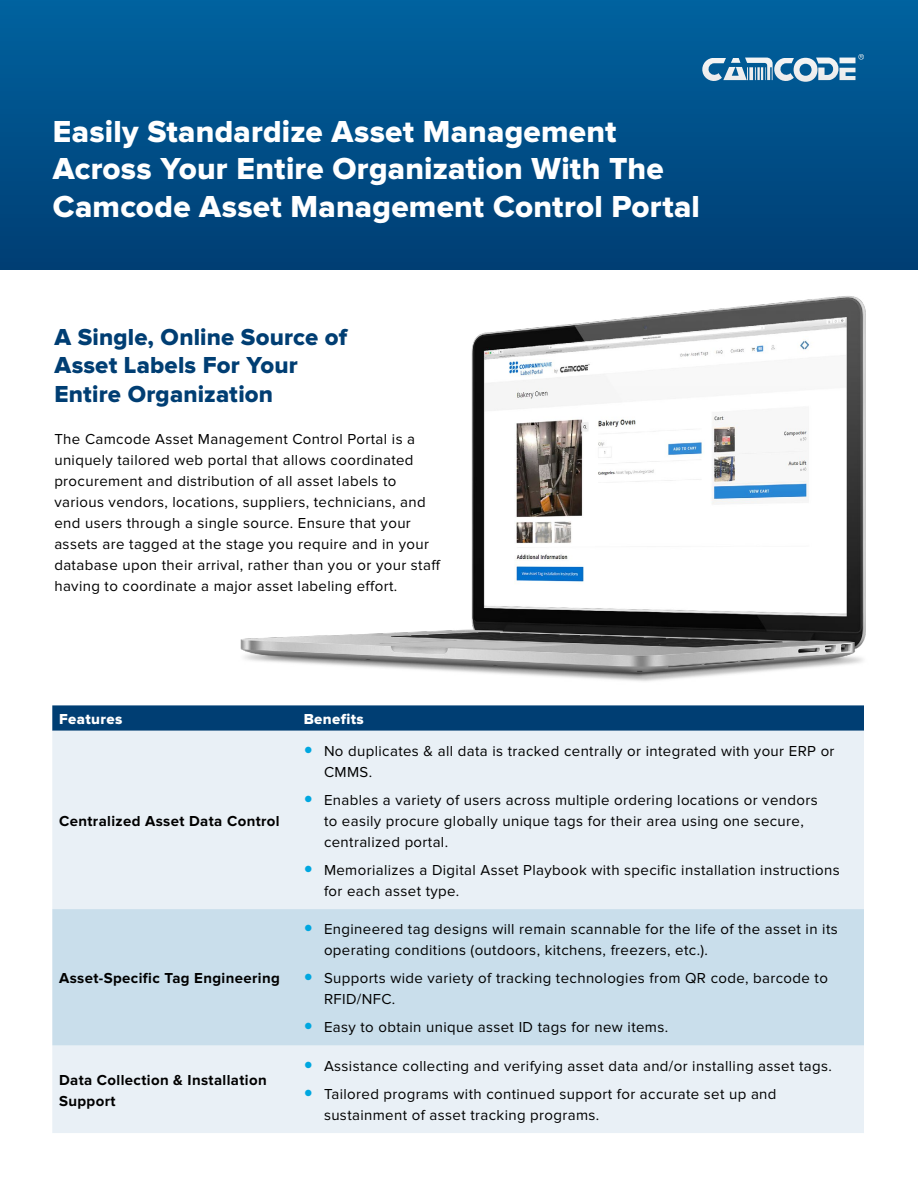
<style>
.page{position:relative;width:918px;height:1188px;background:#fff}
.page>*{position:absolute;margin:0;border:0;box-sizing:border-box;transform-origin:0 0}
.t1{font:31.5px/37.8px "Proxima Nova Extrabld";letter-spacing:.005em;color:#fff}
.t2{font:24px/28.8px "Proxima Nova Extrabld";letter-spacing:.005em;color:#003e73}
.t3{font:15px/21px "Proxima Nova";letter-spacing:.025em;color:#000}
.t4{font:700 15px/21px "Proxima Nova";letter-spacing:.025em;color:#000}
.t5{font:15px "Proxima Nova Extrabld";letter-spacing:.025em;color:#fff}
</style>
<div class="page">
<img style="left:240px;top:296px;width:626px;height:385px">
<div style="left:0;top:0;width:918px;height:270px;background:linear-gradient(to bottom,#00629f,#003e73)"></div>
<svg style="left:700px;top:54px;width:164px;height:29px"></svg>
<svg style="left:52px;top:705px;width:812px;height:26px;background:#074477"></svg>
<div style="left:52px;top:731px;width:812px;height:402px;background:#e9f0f6"></div>
<div style="left:52px;top:909px;width:812px;height:136px;background:#c9deeb"></div>
<svg style="left:305px;top:747px;width:7px;height:6px"></svg>
<svg style="left:305px;top:796px;width:7px;height:6px"></svg>
<svg style="left:305px;top:865px;width:7px;height:7px"></svg>
<svg style="left:305px;top:925px;width:7px;height:7px"></svg>
<svg style="left:305px;top:974px;width:7px;height:6px"></svg>
<svg style="left:305px;top:1023px;width:7px;height:6px"></svg>
<svg style="left:305px;top:1062px;width:7px;height:6px"></svg>
<svg style="left:305px;top:1089px;width:7px;height:7px"></svg>
<h1 class="t1" style="left:53px;top:113px;width:649px">Easily Standardize Asset Management<br>Across Your Entire Organization With The<br>Camcode Asset Management Control Portal</h1>
<h2 class="t2" style="left:54px;top:323px;width:294px">A Single, Online Source of<br>Asset Labels For Your<br>Entire Organization</h2>
<p class="t3" style="left:54px;top:429px;width:387px">The Camcode Asset Management Control Portal is a uniquely tailored web portal that allows coordinated procurement and distribution of all asset labels to various vendors, locations, suppliers, technicians, and end users through a single source. Ensure that your assets are tagged at the stage you require and in your database upon their arrival, rather than you or your staff having to coordinate a major asset labeling effort.</p>
<p class="t5" style="left:59px;top:712px;width:65px">Features</p>
<p class="t5" style="left:304px;top:712px;width:62px">Benefits</p>
<p class="t4" style="left:59px;top:811px;width:222px">Centralized Asset Data Control</p>
<p class="t4" style="left:59px;top:968px;width:222px">Asset-Specific Tag Engineering</p>
<p class="t4" style="left:59px;top:1070px;width:209px">Data Collection &amp; Installation<br>Support</p>
<p class="t3" style="left:324px;top:741px;width:512px">No duplicates &amp; all data is tracked centrally or integrated with your ERP or<br>CMMS.</p>
<p class="t3" style="left:324px;top:790px;width:495px">Enables a variety of users across multiple ordering locations or vendors to easily procure globally unique tags for their area using one secure, centralized portal.</p>
<p class="t3" style="left:324px;top:859px;width:517px">Memorializes a Digital Asset Playbook with specific installation instructions for each asset type.</p>
<p class="t3" style="left:324px;top:919px;width:515px">Engineered tag designs will remain scannable for the life of the asset in its operating conditions (outdoors, kitchens, freezers, etc.).</p>
<p class="t3" style="left:324px;top:968px;width:506px">Supports wide variety of tracking technologies from QR code, barcode to<br>RFID/NFC.</p>
<p class="t3" style="left:324px;top:1017px;width:346px">Easy to obtain unique asset ID tags for new items.</p>
<p class="t3" style="left:324px;top:1052px;width:509px;line-height:27.8px">Assistance collecting and verifying asset data and/or installing asset tags.<br>Tailored programs with continued support for accurate set up and</p>
<p class="t3" style="left:324px;top:1104px;width:277px">sustainment of asset tracking programs.</p>
</div>
